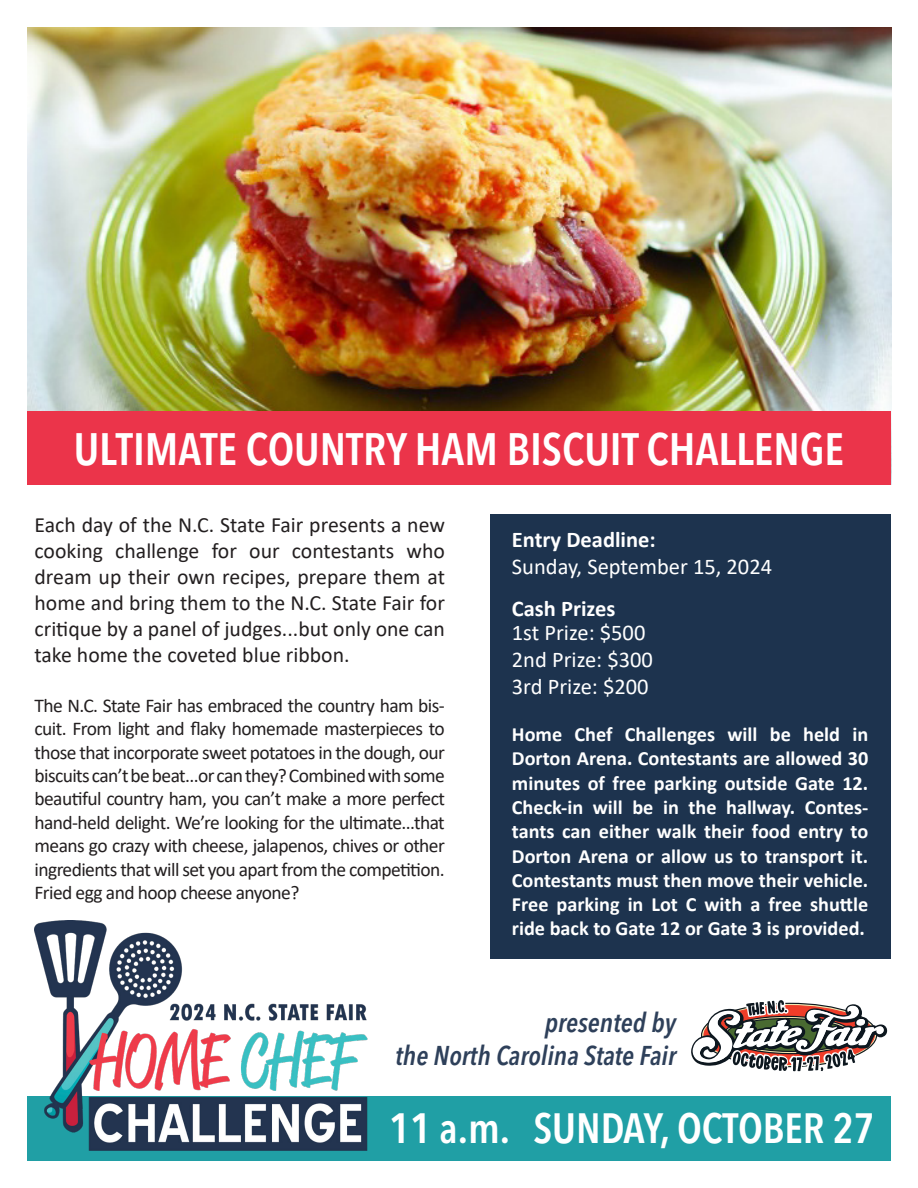
<style>
.page{position:relative;width:918px;height:1188px;background:#fff}
.page>*{position:absolute;margin:0;border:0;box-sizing:border-box;transform-origin:0 0}
.t1{font:600 condensed 45px "Avenir Next LT Pro";color:#fff}
.t2{font:600 condensed 42px "Avenir Next LT Pro";color:#fff}
.t3{font:italic 600 condensed 27px/32.4px "Avenir Next LT Pro";color:#2e405a;text-align:right}
.t4{font:22.5px/27px "Calibri";color:#fff}
.t5{font:21.75px/26.1px "Calibri";color:#231f20;text-align:justify}
.t6{font:700 20.25px/24.3px "Calibri";color:#fff;text-align:justify}
.t7{font:19.5px/23.4px "Calibri";letter-spacing:-.03em;color:#231f20;text-align:justify}
.s1{font-weight:700}
</style>
<div class="page">
<img style="left:27px;top:27px;width:865px;height:457px">
<div style="left:490px;top:514px;width:401px;height:445px;background:#1d334e"></div>
<div style="left:27px;top:1096px;width:864px;height:65px;background:#209fa5"></div>
<div style="left:27px;top:411px;width:864px;height:73px;background:#eb344a"></div>
<img style="left:35px;top:920px;width:333px;height:231px">
<svg style="left:691px;top:1000px;width:197px;height:72px"></svg>
<p class="t1" style="left:74px;top:422px;width:772px">ULTIMATE COUNTRY HAM BISCUIT CHALLENGE</p>
<p class="t5" style="left:35px;top:511px;width:412px">Each day of the N.C. State Fair presents a new cooking challenge for our contestants who dream up their own recipes, prepare them at home and bring them to the N.C. State Fair for critique by a panel of judges...but only one can take home the coveted blue ribbon.</p>
<p class="t7" style="left:35px;top:693px;width:412px">The N.C. State Fair has embraced the country ham bis&shy;cuit. From light and flaky homemade masterpieces to those that incorporate sweet potatoes in the dough, our biscuits can’t be beat...or can they? Combined with some beautiful country ham, you can’t make a more perfect hand-held delight. We’re looking for the ultimate...that means go crazy with cheese, jalapenos, chives or other ingredients that will set you apart from the competition.<br>Fried egg and hoop cheese anyone?</p>
<p class="t4" style="left:512px;top:526px;width:262px"><span class="s1">Entry Deadline:<br></span>Sunday, September 15, 2024</p>
<p class="t4" style="left:512px;top:596px;width:135px;line-height:24px"><span class="s1">Cash Prizes<br></span>1st Prize: $500</p>
<p class="t4" style="left:512px;top:646px;width:143px">2nd Prize: $300<br>3rd Prize: $200</p>
<p class="t6" style="left:512px;top:722px;width:358px">Home Chef Challenges will be held in Dorton Arena. Contestants are allowed 30 minutes of free parking outside Gate 12.<br>Check-in will be in the hallway. Contes&shy;tants can either walk their food entry to Dorton Arena or allow us to transport it.<br>Contestants must then move their vehicle.<br>Free parking in Lot C with a free shuttle ride back to Gate 12 or Gate 3 is provided.</p>
<p class="t3" style="left:395px;top:1007px;width:282px">presented by<br>the North Carolina State Fair</p>
<p class="t2" style="left:389px;top:1103px;width:487px">11 a.m. SUNDAY, OCTOBER 27</p>
</div>
